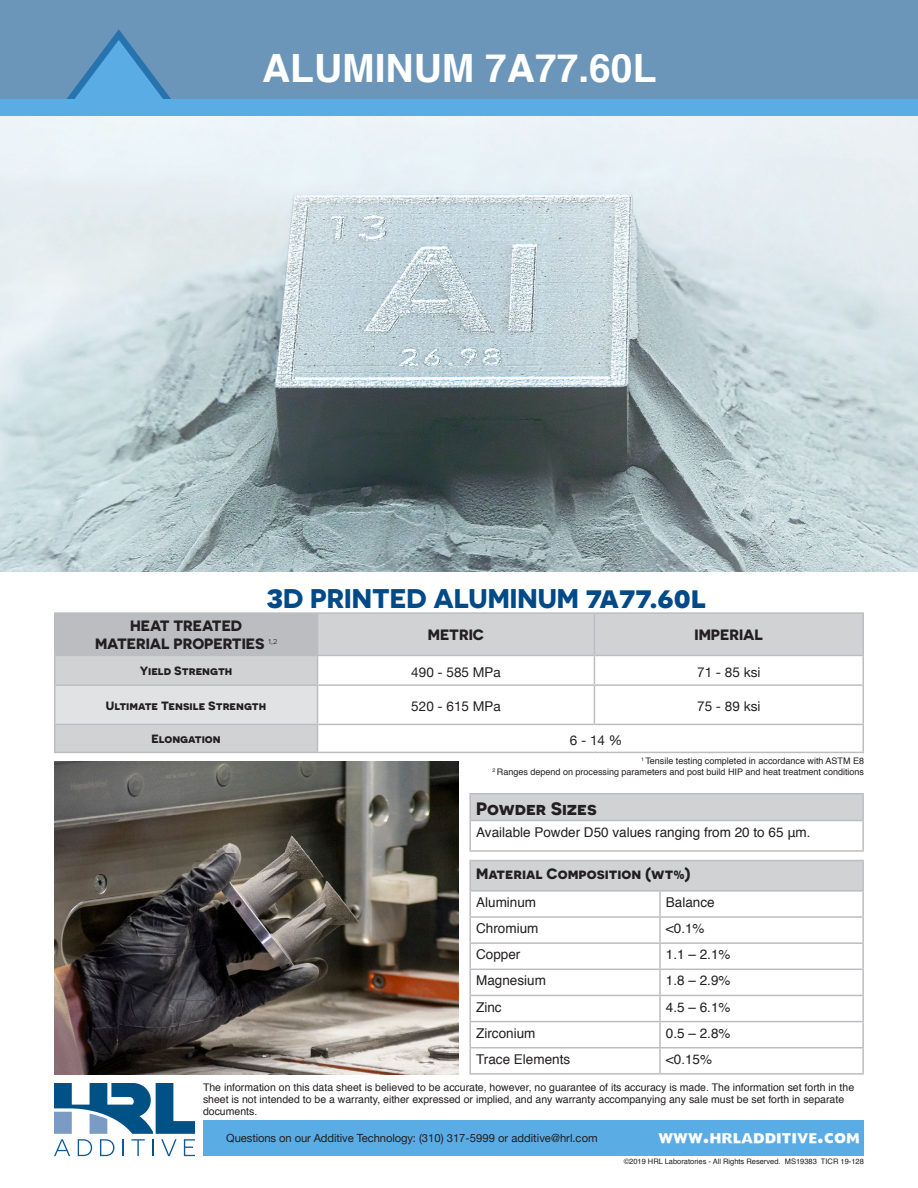
<style>
.page{position:relative;width:918px;height:1188px;background:#fff}
.page>*{position:absolute;margin:0;border:0;box-sizing:border-box;transform-origin:0 0}
.t1{font:700 39px "Helvetica";color:#fff}
.t2{font:700 27px "Novecentosanswide";color:#004a87}
.t3{font:700 18px "Novecentosanswide";color:#231f20}
.Title1{font:16.5px "Headline NEWS";color:#fff}
.t4{font:700 15px "Novecentosanswide";color:#231f20}
.t5{font:13.5px "Helvetica";color:#231f20}
.t6{font:13.5px "Helvetica Neue";color:#231f20}
.t7{font:700 12px "Novecentosanswide";color:#231f20}
.Title1-2{font:11.25px "Helvetica Neue";letter-spacing:-.01em;color:#231f20}
.t8{font:10.5px/12px "Helvetica";color:#231f20}
.t9{font:9px "Helvetica";color:#231f20}
.Bullets{font:7.5px "Helvetica";color:#231f20}
.s1{font-size:33px}
.s2{font-size:31.5px}
</style>
<div class="page">
<div style="left:203px;top:1120px;width:661px;height:36px;background:#5aace5"></div>
<div style="left:0;top:0;width:918px;height:117px;background:#6c96b9"></div>
<div style="left:0;top:99px;width:918px;height:18px;background:#5aace5"></div>
<svg style="left:54px;top:29px;width:130px;height:88px"></svg>
<img style="left:54px;top:761px;width:405px;height:314px">
<div style="left:470px;top:861px;width:393px;height:30px;background:#d1d2d4"></div>
<hr style="left:469px;top:860px;width:191px;height:1px;background:#bcbdc0">
<hr style="left:469px;top:861px;width:2px;height:29px;background:#bcbdc0">
<hr style="left:660px;top:860px;width:204px;height:1px;background:#bcbdc0">
<hr style="left:862px;top:861px;width:2px;height:29px;background:#bcbdc0">
<hr style="left:469px;top:890px;width:191px;height:2px;background:#bcbdc0">
<hr style="left:660px;top:890px;width:204px;height:2px;background:#bcbdc0">
<hr style="left:862px;top:892px;width:2px;height:24px;background:#bcbdc0">
<hr style="left:862px;top:944px;width:2px;height:25px;background:#bcbdc0">
<hr style="left:862px;top:996px;width:2px;height:25px;background:#bcbdc0">
<hr style="left:862px;top:1048px;width:2px;height:25px;background:#bcbdc0">
<hr style="left:660px;top:1073px;width:204px;height:2px;background:#bcbdc0">
<hr style="left:469px;top:892px;width:2px;height:24px;background:#bcbdc0">
<hr style="left:659px;top:892px;width:2px;height:24px;background:#bcbdc0">
<hr style="left:659px;top:918px;width:2px;height:24px;background:#bcbdc0">
<hr style="left:469px;top:944px;width:2px;height:25px;background:#bcbdc0">
<hr style="left:659px;top:944px;width:2px;height:25px;background:#bcbdc0">
<hr style="left:659px;top:970px;width:2px;height:25px;background:#bcbdc0">
<hr style="left:469px;top:996px;width:2px;height:25px;background:#bcbdc0">
<hr style="left:659px;top:996px;width:2px;height:25px;background:#bcbdc0">
<hr style="left:659px;top:1022px;width:2px;height:25px;background:#bcbdc0">
<hr style="left:469px;top:1048px;width:2px;height:25px;background:#bcbdc0">
<hr style="left:659px;top:1048px;width:2px;height:25px;background:#bcbdc0">
<hr style="left:469px;top:1073px;width:191px;height:2px;background:#bcbdc0">
<hr style="left:469px;top:916px;width:191px;height:2px;background:#bcbdc0">
<hr style="left:469px;top:918px;width:2px;height:24px;background:#bcbdc0">
<hr style="left:660px;top:916px;width:204px;height:2px;background:#bcbdc0">
<hr style="left:862px;top:918px;width:2px;height:24px;background:#bcbdc0">
<hr style="left:469px;top:942px;width:191px;height:2px;background:#bcbdc0">
<hr style="left:660px;top:942px;width:204px;height:2px;background:#bcbdc0">
<hr style="left:469px;top:969px;width:191px;height:1px;background:#bcbdc0">
<hr style="left:469px;top:970px;width:2px;height:25px;background:#bcbdc0">
<hr style="left:660px;top:969px;width:204px;height:1px;background:#bcbdc0">
<hr style="left:862px;top:970px;width:2px;height:25px;background:#bcbdc0">
<hr style="left:469px;top:995px;width:191px;height:1px;background:#bcbdc0">
<hr style="left:660px;top:995px;width:204px;height:1px;background:#bcbdc0">
<hr style="left:469px;top:1021px;width:191px;height:1px;background:#bcbdc0">
<hr style="left:469px;top:1022px;width:2px;height:25px;background:#bcbdc0">
<hr style="left:660px;top:1021px;width:204px;height:1px;background:#bcbdc0">
<hr style="left:862px;top:1022px;width:2px;height:25px;background:#bcbdc0">
<hr style="left:469px;top:1047px;width:191px;height:1px;background:#bcbdc0">
<hr style="left:660px;top:1047px;width:204px;height:1px;background:#bcbdc0">
<div style="left:470px;top:794px;width:393px;height:27px;background:#d1d2d4"></div>
<hr style="left:469px;top:793px;width:395px;height:1px;background:#bcbdc0">
<hr style="left:469px;top:794px;width:2px;height:26px;background:#bcbdc0">
<hr style="left:862px;top:794px;width:2px;height:26px;background:#bcbdc0">
<hr style="left:469px;top:820px;width:395px;height:1px;background:#bcbdc0">
<hr style="left:469px;top:821px;width:2px;height:29px;background:#bcbdc0">
<hr style="left:862px;top:821px;width:2px;height:29px;background:#bcbdc0">
<hr style="left:469px;top:850px;width:395px;height:2px;background:#bcbdc0">
<svg style="left:56px;top:614px;width:806px;height:138px"></svg>
<div style="left:55px;top:685px;width:263px;height:39px;background:#e1e2e4"></div>
<hr style="left:54px;top:612px;width:264px;height:2px;background:#bcbdc0">
<hr style="left:54px;top:614px;width:2px;height:41px;background:#bcbdc0">
<hr style="left:54px;top:655px;width:264px;height:1px;background:#bcbdc0">
<hr style="left:54px;top:656px;width:2px;height:28px;background:#bcbdc0">
<hr style="left:54px;top:725px;width:2px;height:27px;background:#bcbdc0">
<hr style="left:54px;top:752px;width:264px;height:1px;background:#bcbdc0">
<hr style="left:318px;top:655px;width:276px;height:1px;background:#bcbdc0">
<hr style="left:594px;top:655px;width:270px;height:1px;background:#bcbdc0">
<hr style="left:594px;top:612px;width:270px;height:2px;background:#bcbdc0">
<hr style="left:318px;top:684px;width:276px;height:2px;background:#bcbdc0">
<hr style="left:594px;top:684px;width:270px;height:2px;background:#bcbdc0">
<hr style="left:318px;top:724px;width:276px;height:1px;background:#bcbdc0">
<hr style="left:594px;top:724px;width:270px;height:1px;background:#bcbdc0">
<hr style="left:862px;top:614px;width:2px;height:41px;background:#bcbdc0">
<hr style="left:862px;top:656px;width:2px;height:28px;background:#bcbdc0">
<hr style="left:862px;top:686px;width:2px;height:38px;background:#bcbdc0">
<hr style="left:862px;top:725px;width:2px;height:27px;background:#bcbdc0">
<hr style="left:318px;top:612px;width:276px;height:2px;background:#bcbdc0">
<hr style="left:317px;top:614px;width:1px;height:41px;background:#bcbdc0">
<hr style="left:594px;top:614px;width:1px;height:41px;background:#bcbdc0">
<svg style="left:317px;top:656px;width:1px;height:28px"></svg>
<svg style="left:594px;top:656px;width:1px;height:28px"></svg>
<hr style="left:594px;top:686px;width:1px;height:38px;background:#bcbdc0">
<svg style="left:317px;top:725px;width:1px;height:27px"></svg>
<hr style="left:318px;top:752px;width:276px;height:1px;background:#bcbdc0">
<hr style="left:594px;top:752px;width:270px;height:1px;background:#bcbdc0">
<hr style="left:54px;top:684px;width:264px;height:2px;background:#bcbdc0">
<hr style="left:54px;top:686px;width:2px;height:38px;background:#bcbdc0">
<hr style="left:317px;top:686px;width:1px;height:38px;background:#bcbdc0">
<hr style="left:54px;top:724px;width:264px;height:1px;background:#bcbdc0">
<svg style="left:54px;top:1083px;width:141px;height:73px"></svg>
<img style="left:0;top:117px;width:918px;height:454px">
<p class="t1" style="left:262px;top:36px;width:396px">ALUMINUM 7A77.60L</p>
<p class="t2" style="left:266px;top:582px;width:442px"><span class="s1">3</span>D PRINTED ALUMINUM <span class="s2">7a77.60l</span></p>
<p class="t4" style="left:130px;top:617px;width:114px">HEAT TREATED</p>
<p class="t4" style="left:95px;top:635px;width:184px">MATERIAL PROPERTIES <sup>1,2</sup></p>
<p class="t4" style="left:428px;top:626px;width:58px">METRIC</p>
<p class="t4" style="left:695px;top:626px;width:70px">IMPERIAL</p>
<p class="t7" style="left:140px;top:664px;width:94px">Yield Strength</p>
<p class="t6" style="left:411px;top:662px;width:91px">490 - 585 MPa</p>
<p class="t6" style="left:697px;top:662px;width:65px">71 - 85 ksi</p>
<p class="t7" style="left:106px;top:698px;width:162px">Ultimate Tensile Strength</p>
<p class="t6" style="left:411px;top:697px;width:91px">520 - 615 MPa</p>
<p class="t6" style="left:697px;top:697px;width:65px">75 - 89 ksi</p>
<p class="t7" style="left:152px;top:732px;width:71px">Elongation</p>
<p class="t6" style="left:570px;top:730px;width:54px">6 - 14 %</p>
<p class="t9" style="left:641px;top:754px;width:224px"><sup>1</sup> Tensile testing completed in accordance with ASTM E8</p>
<p class="t9" style="left:493px;top:765px;width:373px"><sup>2</sup> Ranges depend on processing parameters and post build HIP and heat treatment conditions</p>
<p class="t3" style="left:476px;top:797px;width:122px">Powder Sizes</p>
<p class="t5" style="left:476px;top:821px;width:336px">Available Powder D50 values ranging from 20 to 65 μm.</p>
<p class="t4" style="left:476px;top:864px;width:216px">Material Composition (wt%)</p>
<p class="t5" style="left:476px;top:892px;width:62px">Aluminum</p>
<p class="t5" style="left:666px;top:892px;width:50px">Balance</p>
<p class="t5" style="left:476px;top:918px;width:64px">Chromium</p>
<p class="t5" style="left:666px;top:918px;width:40px">&lt;0.1%</p>
<p class="t5" style="left:476px;top:944px;width:46px">Copper</p>
<p class="t5" style="left:666px;top:944px;width:66px">1.1 – 2.1%</p>
<p class="t5" style="left:476px;top:970px;width:71px">Magnesium</p>
<p class="t5" style="left:666px;top:970px;width:66px">1.8 – 2.9%</p>
<p class="t5" style="left:476px;top:996px;width:27px">Zinc</p>
<p class="t5" style="left:666px;top:996px;width:66px">4.5 – 6.1%</p>
<p class="t5" style="left:476px;top:1023px;width:61px">Zirconium</p>
<p class="t5" style="left:666px;top:1023px;width:66px">0.5 – 2.8%</p>
<p class="t5" style="left:476px;top:1049px;width:96px">Trace Elements</p>
<p class="t5" style="left:666px;top:1049px;width:48px">&lt;0.15%</p>
<p class="t8" style="left:203px;top:1082px;width:653px">The information on this data sheet is believed to be accurate, however, no guarantee of its accuracy is made. The information set forth in the sheet is not intended to be a warranty, either expressed or implied, and any warranty accompanying any sale must be set forth in separate documents.</p>
<p class="Title1-2" style="left:226px;top:1130px;width:373px">Questions on our Additive Technology: (310) 317-5999 or additive@hrl.com</p>
<p class="Title1" style="left:659px;top:1129px;width:203px">WWW.HRLADDITIVE.COM</p>
<p class="Bullets" style="left:624px;top:1156px;width:242px">©2019 HRL Laboratories - All Rights Reserved. MS19383 TICR 19-128</p>
</div>
